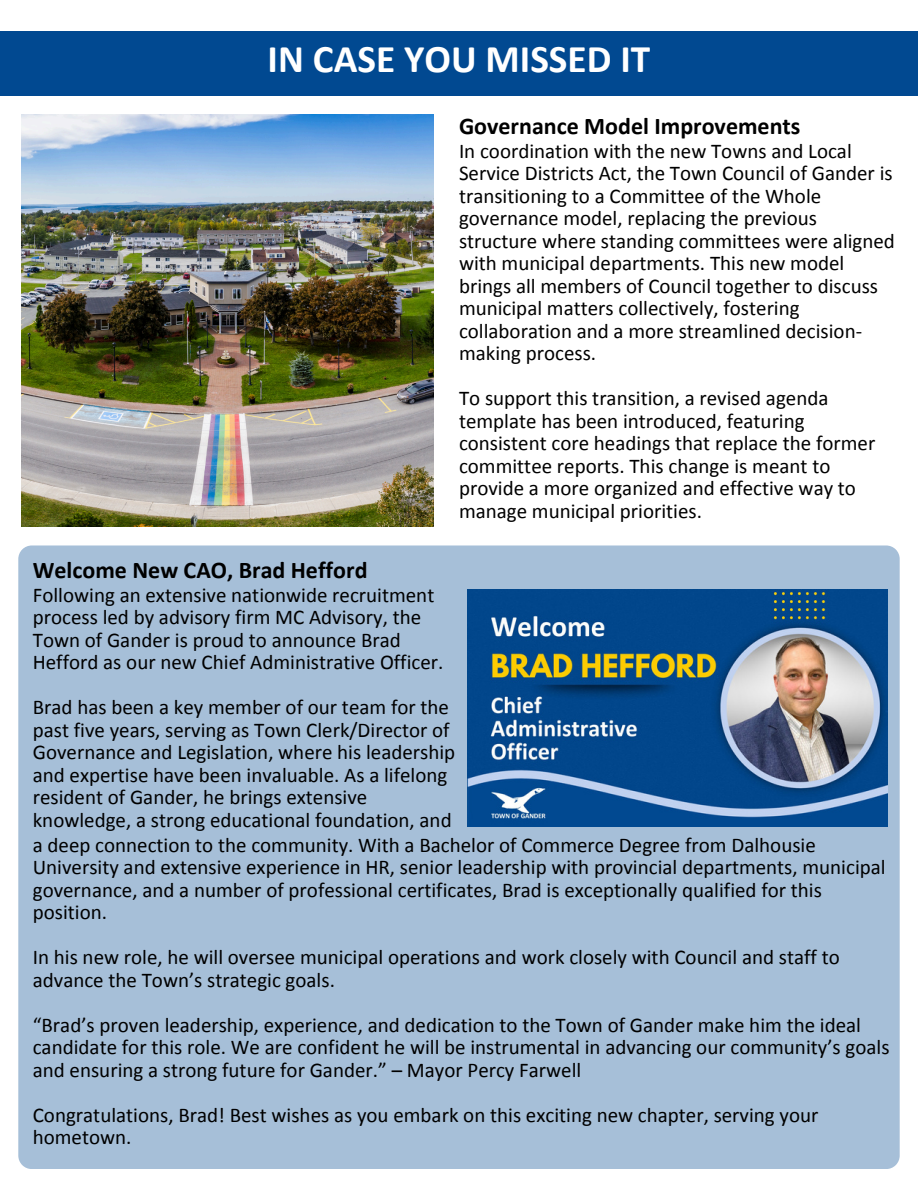
<style>
.page{position:relative;width:918px;height:1188px;background:#fff}
.page>*{position:absolute;margin:0;border:0;box-sizing:border-box;transform-origin:0 0}
.t1{font:700 39.3px "Calibri";color:#fff}
.t2{font:700 24px "Calibri";color:#000}
.t3{font:21px/22.5px "Calibri";color:#000}
</style>
<div class="page">
<img style="left:22px;top:115px;width:412px;height:411px">
<div style="left:0;top:31px;width:918px;height:64px;background:#014991"></div>
<div style="left:18px;top:545px;width:882px;height:624px;background:#a6bfd8"></div>
<img style="left:468px;top:590px;width:419px;height:236px">
<p class="t1" style="left:268px;top:43px;width:384px">IN CASE YOU MISSED IT</p>
<p class="t2" style="left:459px;top:116px;width:343px">Governance Model Improvements</p>
<p class="t3" style="left:459px;top:141px;width:438px">In coordination with the new Towns and Local Service Districts Act, the Town Council of Gander is transitioning to a Committee of the Whole governance model, replacing the previous structure where standing committees were aligned with municipal departments. This new model brings all members of Council together to discuss municipal matters collectively, fostering collaboration and a more streamlined decision&shy;making process.</p>
<p class="t3" style="left:459px;top:389px;width:418px">To support this transition, a revised agenda template has been introduced, featuring consistent core headings that replace the former committee reports. This change is meant to provide a more organized and effective way to manage municipal priorities.</p>
<p class="t2" style="left:33px;top:560px;width:336px">Welcome New CAO, Brad Hefford</p>
<p class="t3" style="left:33px;top:585px;width:412px">Following an extensive nationwide recruitment process led by advisory firm MC Advisory, the Town of Gander is proud to announce Brad Hefford as our new Chief Administrative Officer.</p>
<p class="t3" style="left:33px;top:698px;width:424px">Brad has been a key member of our team for the past five years, serving as Town Clerk/Director of Governance and Legislation, where his leadership and expertise have been invaluable. As a lifelong resident of Gander, he brings extensive knowledge, a strong educational foundation, and</p>
<p class="t3" style="left:33px;top:835px;width:854px">a deep connection to the community. With a Bachelor of Commerce Degree from Dalhousie University and extensive experience in HR, senior leadership with provincial departments, municipal governance, and a number of professional certificates, Brad is exceptionally qualified for this position.</p>
<p class="t3" style="left:33px;top:948px;width:809px">In his new role, he will oversee municipal operations and work closely with Council and staff to advance the Town’s strategic goals.</p>
<p class="t3" style="left:33px;top:1015px;width:858px">“Brad’s proven leadership, experience, and dedication to the Town of Gander make him the ideal candidate for this role. We are confident he will be instrumental in advancing our community’s goals and ensuring a strong future for Gander.” – Mayor Percy Farwell</p>
<p class="t3" style="left:33px;top:1105px;width:787px">Congratulations, Brad! Best wishes as you embark on this exciting new chapter, serving your hometown.</p>
</div>
